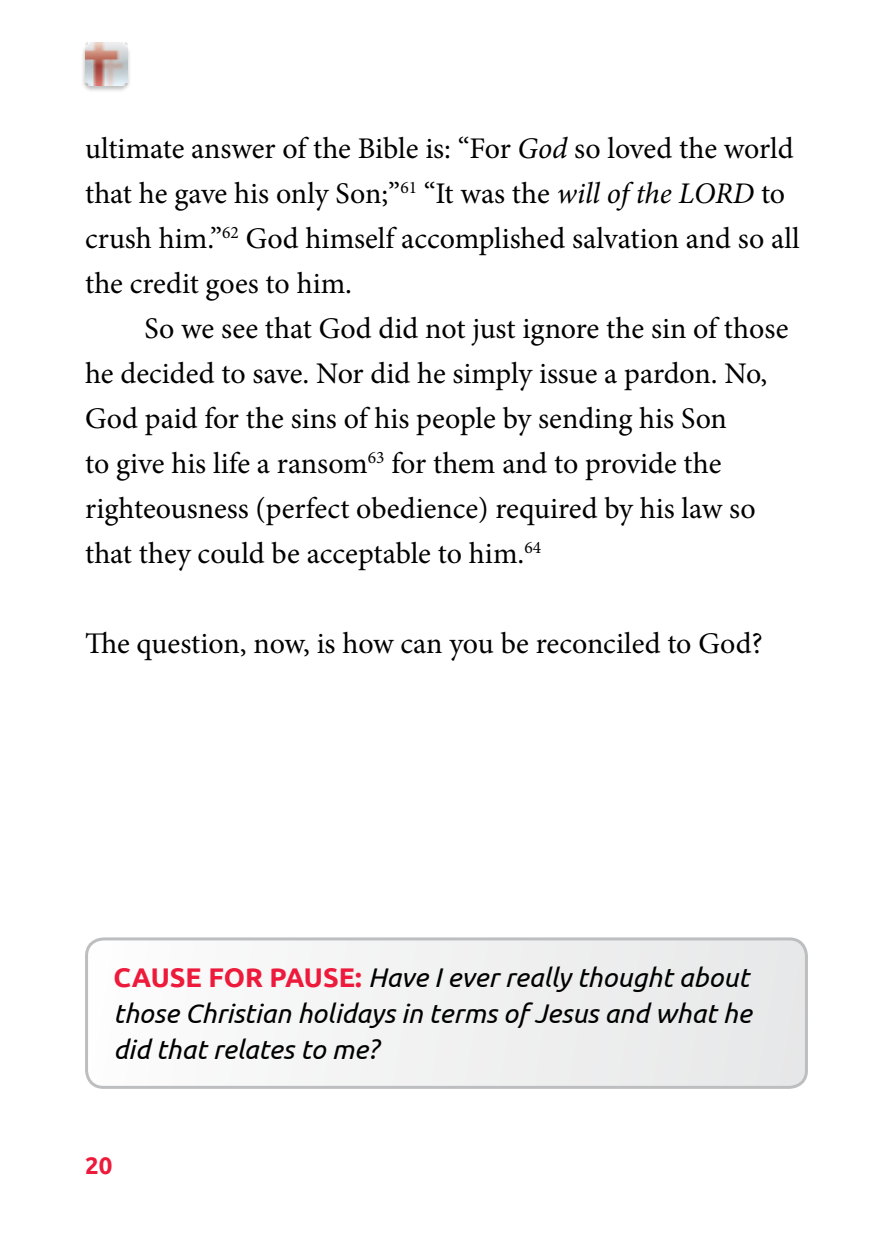
<style>
.page{position:relative;width:893px;height:1259px;background:#fff}
.page>*{position:absolute;margin:0;border:0;box-sizing:border-box;transform-origin:0 0}
.t1{font:30px/45px "Minion Pro";color:#000}
.t2{font:italic 27px/36px "Ubuntu";color:#000;text-align:justify}
.t3{font:700 24px "Ubuntu";color:#ed1a3b}
.s1{font-style:italic}
.s2{font-weight:700;font-style:normal;color:#ed1a3b}
</style>
<div class="page">
<div style="left:81px;top:44px;width:50px;height:48px;background:#000;opacity:.25"></div>
<img style="left:85px;top:43px;width:43px;height:42px">
<svg style="left:89px;top:941px;width:715px;height:144px"></svg>
<div style="left:85px;top:937px;width:723px;height:152px;border:3px solid #bcbec0;border-radius:17px"></div>
<p class="t1" style="left:85px;top:126px;width:716px">ultimate answer of the Bible is: “For <span class="s1">God</span> so loved the world that he gave his only Son;”<sup>61</sup> “It was the <span class="s1">will of the LORD</span> to crush him.”<sup>62</sup> God himself accomplished salvation and so all the credit goes to him.</p>
<p class="t1" style="left:85px;top:306px;width:705px;text-indent:60px">So we see that God did not just ignore the sin of those he decided to save. Nor did he simply issue a pardon. No, God paid for the sins of his people by sending his Son<br>to give his life a ransom<sup>63</sup> for them and to provide the righteousness (perfect obedience) required by his law so that they could be acceptable to him.<sup>64</sup></p>
<p class="t1" style="left:85px;top:621px;width:679px">The question, now, is how can you be reconciled to God?</p>
<p class="t2" style="left:114px;top:958px;width:640px"><span class="s2">CAUSE FOR PAUSE:</span> Have I ever really thought about those Christian holidays in terms of Jesus and what he did that relates to me?</p>
<p class="t3" style="left:85px;top:1150px;width:29px">20</p>
</div>
